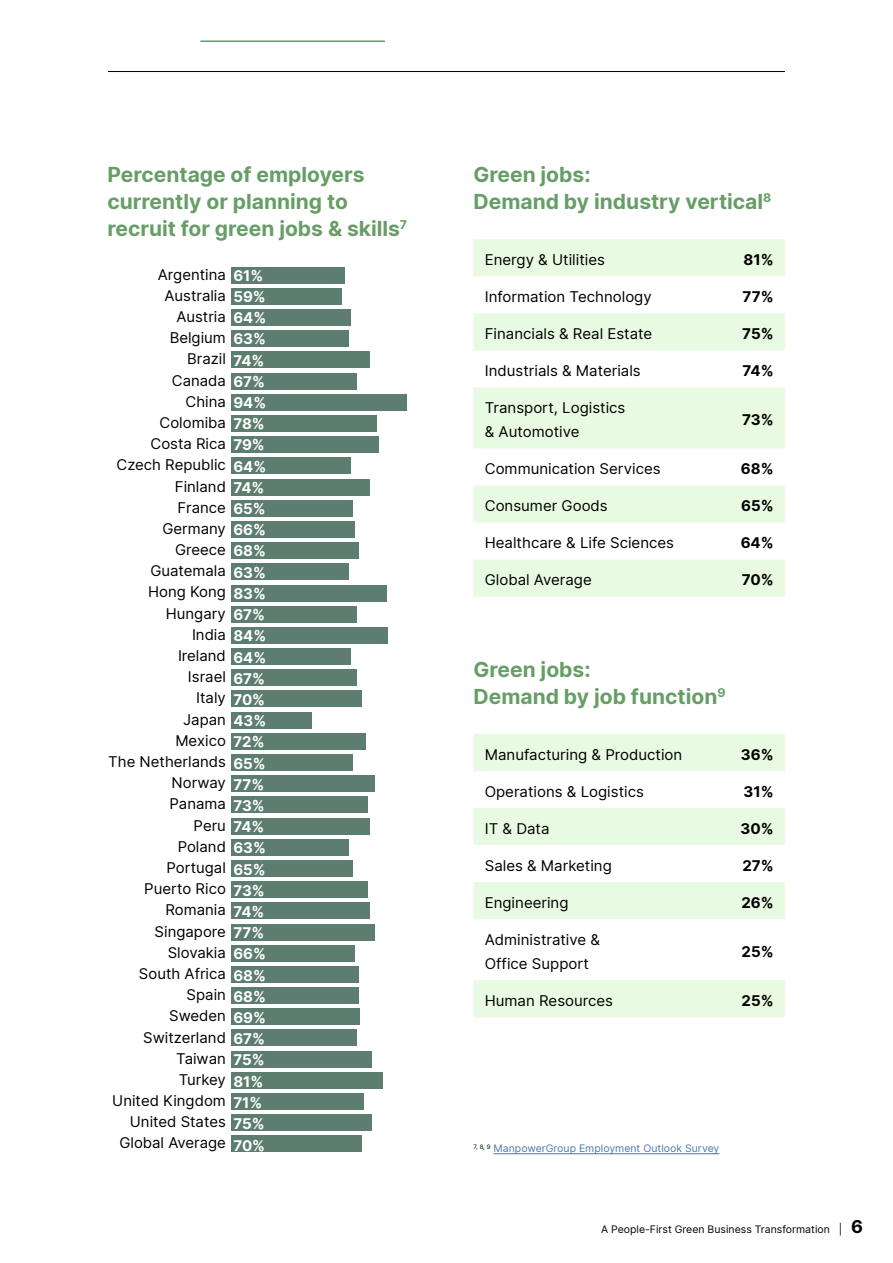
<style>
.page{position:relative;width:893px;height:1263px;background:#fff}
.page>*{position:absolute;margin:0;border:0;box-sizing:border-box;transform-origin:0 0}
.t1{font:700 21px/27px "Inter";color:#669e66}
.t2{font:15px/24px "Inter";color:#000}
.t3{font:700 15px/21.3px "Inter";color:#fff}
.t4{font:700 15px "Inter";color:#000}
.t5{font:10.5px "Inter";color:#000}
.t6{font:10.5px "Inter";color:#4c79af}
.s1{font-weight:400;color:#000}
.s2{font-weight:700;font-size:18px}
</style>
<div class="page">
<hr style="left:108px;top:71px;width:676px;height:1px;background:#000">
<hr style="left:200px;top:40px;width:185px;height:2px;background:#669e66">
<svg style="left:473px;top:734px;width:311px;height:283px;fill:#e9fae2"></svg>
<svg style="left:473px;top:239px;width:311px;height:358px;fill:#e9fae2"></svg>
<div style="left:231px;top:267px;width:114px;height:17px;background:#5c7d70"></div>
<div style="left:231px;top:288px;width:110px;height:17px;background:#5c7d70"></div>
<div style="left:231px;top:309px;width:120px;height:17px;background:#5c7d70"></div>
<div style="left:231px;top:330px;width:118px;height:17px;background:#5c7d70"></div>
<div style="left:231px;top:351px;width:138px;height:17px;background:#5c7d70"></div>
<div style="left:231px;top:373px;width:125px;height:17px;background:#5c7d70"></div>
<div style="left:231px;top:394px;width:176px;height:17px;background:#5c7d70"></div>
<div style="left:231px;top:415px;width:146px;height:17px;background:#5c7d70"></div>
<div style="left:231px;top:436px;width:148px;height:17px;background:#5c7d70"></div>
<div style="left:231px;top:457px;width:120px;height:17px;background:#5c7d70"></div>
<div style="left:231px;top:479px;width:138px;height:17px;background:#5c7d70"></div>
<div style="left:231px;top:500px;width:121px;height:17px;background:#5c7d70"></div>
<div style="left:231px;top:521px;width:123px;height:17px;background:#5c7d70"></div>
<div style="left:231px;top:542px;width:127px;height:17px;background:#5c7d70"></div>
<div style="left:231px;top:563px;width:118px;height:17px;background:#5c7d70"></div>
<div style="left:231px;top:585px;width:155px;height:16px;background:#5c7d70"></div>
<div style="left:231px;top:606px;width:125px;height:17px;background:#5c7d70"></div>
<div style="left:231px;top:627px;width:157px;height:17px;background:#5c7d70"></div>
<div style="left:231px;top:648px;width:120px;height:17px;background:#5c7d70"></div>
<div style="left:231px;top:669px;width:125px;height:17px;background:#5c7d70"></div>
<div style="left:231px;top:690px;width:131px;height:17px;background:#5c7d70"></div>
<div style="left:231px;top:712px;width:80px;height:17px;background:#5c7d70"></div>
<div style="left:231px;top:733px;width:134px;height:17px;background:#5c7d70"></div>
<div style="left:231px;top:754px;width:121px;height:17px;background:#5c7d70"></div>
<div style="left:231px;top:775px;width:144px;height:17px;background:#5c7d70"></div>
<div style="left:231px;top:796px;width:136px;height:17px;background:#5c7d70"></div>
<div style="left:231px;top:818px;width:138px;height:17px;background:#5c7d70"></div>
<div style="left:231px;top:839px;width:118px;height:17px;background:#5c7d70"></div>
<div style="left:231px;top:860px;width:121px;height:17px;background:#5c7d70"></div>
<div style="left:231px;top:881px;width:136px;height:17px;background:#5c7d70"></div>
<div style="left:231px;top:902px;width:138px;height:17px;background:#5c7d70"></div>
<div style="left:231px;top:924px;width:144px;height:16px;background:#5c7d70"></div>
<div style="left:231px;top:945px;width:123px;height:17px;background:#5c7d70"></div>
<div style="left:231px;top:966px;width:127px;height:17px;background:#5c7d70"></div>
<div style="left:231px;top:987px;width:127px;height:17px;background:#5c7d70"></div>
<div style="left:231px;top:1008px;width:129px;height:17px;background:#5c7d70"></div>
<div style="left:231px;top:1029px;width:125px;height:17px;background:#5c7d70"></div>
<div style="left:231px;top:1051px;width:140px;height:17px;background:#5c7d70"></div>
<div style="left:231px;top:1072px;width:151px;height:17px;background:#5c7d70"></div>
<div style="left:231px;top:1093px;width:133px;height:17px;background:#5c7d70"></div>
<div style="left:231px;top:1114px;width:140px;height:17px;background:#5c7d70"></div>
<div style="left:231px;top:1135px;width:131px;height:17px;background:#5c7d70"></div>
<hr style="left:493px;top:1153px;width:226px;height:1px;background:#4c79af">
<h1 class="t1" style="left:107px;top:161px;width:301px">Percentage of employers currently or planning to recruit for green jobs &amp; skills<sup>7</sup></h1>
<h1 class="t1" style="left:473px;top:161px;width:299px">Green jobs:<br>Demand by industry vertical<sup>8</sup></h1>
<p class="t3" style="left:233px;top:263px;width:34px;text-indent:-75px"><span class="s1">Argentina</span> 61%<br>59%<br>64%<br>63%<br>74%<br>67%<br>94%<br>78%<br>79%<br>64%<br>74%<br>65%<br>66%<br>68%<br>63%<br>83%<br>67%<br>84%<br>64%<br>67%<br>70%<br>43%<br>72%<br>65%<br>77%<br>73%<br>74%<br>63%<br>65%<br>73%<br>74%<br>77%<br>66%<br>68%<br>68%<br>69%<br>67%<br>75%<br>81%<br>71%<br>75%<br>70%</p>
<p class="t2" style="left:164px;top:283px;width:63px">Australia</p>
<p class="t2" style="left:176px;top:304px;width:51px">Austria</p>
<p class="t2" style="left:170px;top:325px;width:58px">Belgium</p>
<p class="t2" style="left:187px;top:347px;width:40px">Brazil</p>
<p class="t2" style="left:172px;top:368px;width:56px">Canada</p>
<p class="t2" style="left:185px;top:389px;width:42px">China</p>
<p class="t2" style="left:159px;top:410px;width:68px">Colomiba</p>
<p class="t2" style="left:150px;top:431px;width:77px">Costa Rica</p>
<p class="t2" style="left:117px;top:453px;width:111px">Czech Republic</p>
<p class="t2" style="left:175px;top:474px;width:52px">Finland</p>
<p class="t2" style="left:177px;top:495px;width:50px">France</p>
<p class="t2" style="left:162px;top:516px;width:65px">Germany</p>
<p class="t2" style="left:175px;top:537px;width:52px">Greece</p>
<p class="t2" style="left:150px;top:559px;width:77px">Guatemala</p>
<p class="t2" style="left:148px;top:580px;width:79px">Hong Kong</p>
<p class="t2" style="left:166px;top:601px;width:62px">Hungary</p>
<p class="t2" style="left:192px;top:622px;width:35px">India</p>
<p class="t2" style="left:178px;top:643px;width:49px">Ireland</p>
<p class="t2" style="left:188px;top:664px;width:39px">Israel</p>
<p class="t2" style="left:196px;top:686px;width:31px">Italy</p>
<p class="t2" style="left:183px;top:707px;width:44px">Japan</p>
<p class="t2" style="left:175px;top:728px;width:52px">Mexico</p>
<p class="t2" style="left:108px;top:749px;width:119px">The Netherlands</p>
<p class="t2" style="left:171px;top:770px;width:56px">Norway</p>
<p class="t2" style="left:169px;top:792px;width:58px">Panama</p>
<p class="t2" style="left:194px;top:813px;width:34px">Peru</p>
<p class="t2" style="left:178px;top:834px;width:50px">Poland</p>
<p class="t2" style="left:166px;top:855px;width:61px">Portugal</p>
<p class="t2" style="left:144px;top:876px;width:83px">Puerto Rico</p>
<p class="t2" style="left:165px;top:898px;width:62px">Romania</p>
<p class="t2" style="left:155px;top:919px;width:73px">Singapore</p>
<p class="t2" style="left:168px;top:940px;width:60px">Slovakia</p>
<p class="t2" style="left:139px;top:961px;width:88px">South Africa</p>
<p class="t2" style="left:187px;top:982px;width:41px">Spain</p>
<p class="t2" style="left:169px;top:1004px;width:58px">Sweden</p>
<p class="t2" style="left:143px;top:1025px;width:84px">Switzerland</p>
<p class="t2" style="left:176px;top:1046px;width:51px">Taiwan</p>
<p class="t2" style="left:179px;top:1067px;width:49px">Turkey</p>
<p class="t2" style="left:112px;top:1088px;width:115px">United Kingdom</p>
<p class="t2" style="left:130px;top:1110px;width:97px">United States</p>
<p class="t2" style="left:119px;top:1131px;width:108px">Global Average</p>
<p class="t2" style="left:484px;top:247px;width:122px">Energy &amp; Utilities</p>
<p class="t4" style="left:743px;top:248px;width:32px">81%</p>
<p class="t2" style="left:484px;top:284px;width:168px">Information Technology</p>
<p class="t4" style="left:742px;top:285px;width:33px">77%</p>
<p class="t2" style="left:484px;top:321px;width:169px">Financials &amp; Real Estate</p>
<p class="t4" style="left:742px;top:323px;width:33px">75%</p>
<p class="t2" style="left:484px;top:358px;width:157px">Industrials &amp; Materials</p>
<p class="t4" style="left:742px;top:360px;width:33px">74%</p>
<p class="t2" style="left:484px;top:395px;width:142px">Transport, Logistics &amp; Automotive</p>
<p class="t4" style="left:742px;top:409px;width:33px">73%</p>
<p class="t2" style="left:484px;top:457px;width:177px">Communication Services</p>
<p class="t4" style="left:741px;top:458px;width:34px">68%</p>
<p class="t2" style="left:484px;top:494px;width:124px">Consumer Goods</p>
<p class="t4" style="left:741px;top:495px;width:34px">65%</p>
<p class="t2" style="left:484px;top:531px;width:191px">Healthcare &amp; Life Sciences</p>
<p class="t4" style="left:740px;top:532px;width:34px">64%</p>
<p class="t2" style="left:484px;top:568px;width:109px">Global Average</p>
<p class="t4" style="left:741px;top:569px;width:33px">70%</p>
<h1 class="t1" style="left:473px;top:655px;width:253px">Green jobs:<br>Demand by job function<sup>9</sup></h1>
<p class="t2" style="left:484px;top:742px;width:199px">Manufacturing &amp; Production</p>
<p class="t4" style="left:741px;top:743px;width:34px">36%</p>
<p class="t2" style="left:484px;top:779px;width:161px">Operations &amp; Logistics</p>
<p class="t4" style="left:743px;top:780px;width:32px">31%</p>
<p class="t2" style="left:484px;top:816px;width:66px">IT &amp; Data</p>
<p class="t4" style="left:740px;top:817px;width:35px">30%</p>
<p class="t2" style="left:484px;top:853px;width:129px">Sales &amp; Marketing</p>
<p class="t4" style="left:742px;top:854px;width:33px">27%</p>
<p class="t2" style="left:484px;top:890px;width:85px">Engineering</p>
<p class="t4" style="left:741px;top:891px;width:34px">26%</p>
<p class="t2" style="left:484px;top:927px;width:117px">Administrative &amp;<br>Office Support</p>
<p class="t4" style="left:741px;top:940px;width:34px">25%</p>
<p class="t2" style="left:484px;top:988px;width:130px">Human Resources</p>
<p class="t4" style="left:741px;top:989px;width:34px">25%</p>
<p class="t6" style="left:473px;top:1141px;width:247px"><sup>7,</sup> <sup>8,</sup> <sup>9</sup> ManpowerGroup Employment Outlook Survey</p>
<p class="t5" style="left:601px;top:1222px;width:263px">A People-First Green Business Transformation | <span class="s2">6</span></p>
</div>
